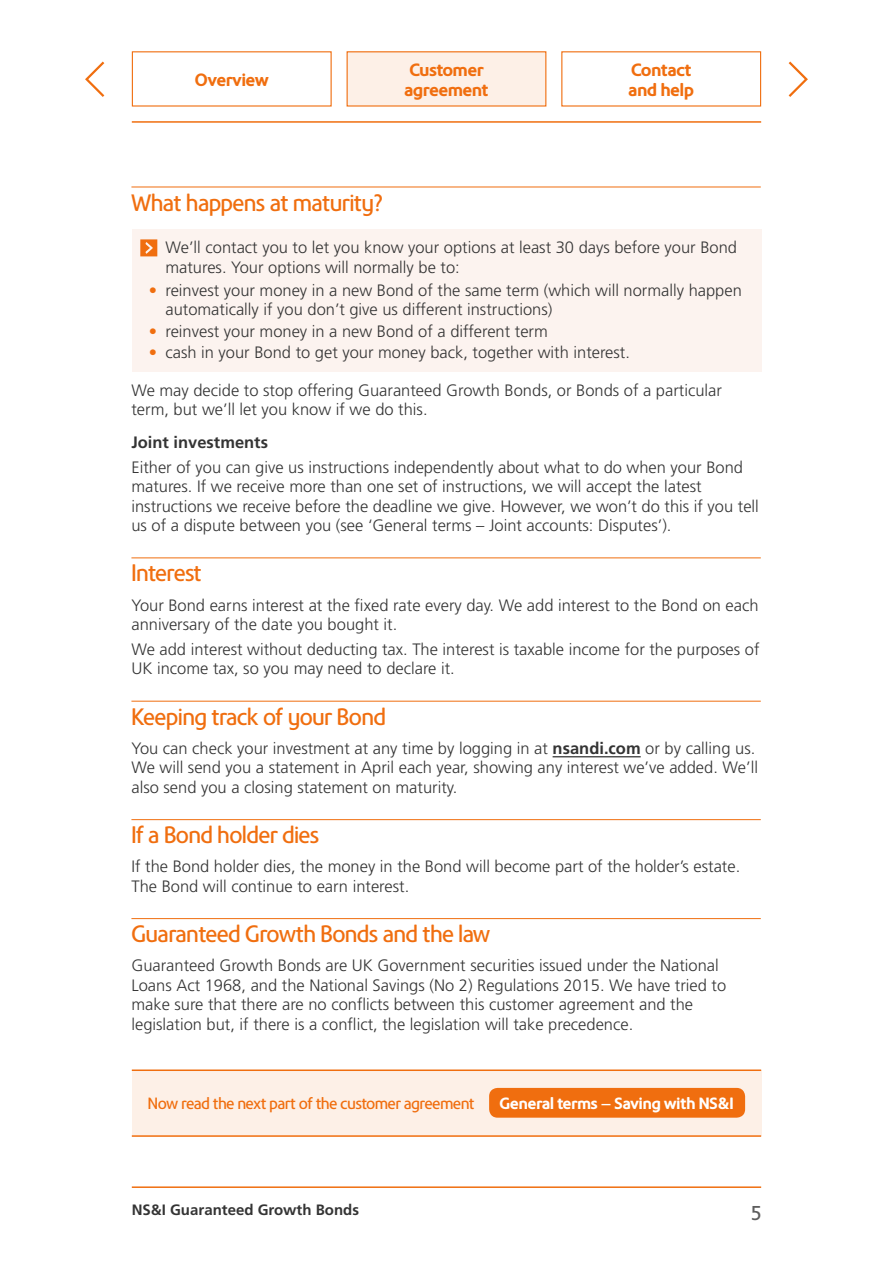
<style>
.page{position:relative;width:893px;height:1263px;background:#fff}
.page>*{position:absolute;margin:0;border:0;box-sizing:border-box;transform-origin:0 0}
.Ts_and_Cs_A_HEADINGS{font:24px "NS&I Face";color:#f06e0f}
.t1{font:21px "NS&I Face";color:#5d5d5d}
.t2{font:700 18px/19.5px "NS&I Face";color:#f06e0f}
.TEXT{font:300 16.5px/19.5px "Frutiger";color:#343434}
.HIGHLIGHT{font:300 16.5px/19.5px "Frutiger";color:#343434}
.t3{font:16.5px "NS&I Face";color:#f06e0f}
.t4{font:700 16.5px "NS&I Face";color:#fff}
.Ts_and_Cs_B_HEADINGS{font:700 16.5px "Frutiger";color:#343434}
.t5{font:700 15px "Frutiger";color:#343434}
.s1{color:#f06e0f}
.s2{color:#fff}
.s3{font-weight:700}
</style>
<div class="page">
<hr style="left:132px;top:121px;width:629px;height:2px;background:#f06e0f">
<svg style="left:85px;top:61px;width:20px;height:36px"></svg>
<svg style="left:788px;top:61px;width:20px;height:36px"></svg>
<div style="left:347px;top:52px;width:199px;height:54px;background:#fdf0e7"></div>
<div style="left:347px;top:51px;width:199px;height:56px;border:1px solid #f06e0f"></div>
<div style="left:132px;top:1070px;width:629px;height:65px;background:#fdf0e7"></div>
<div style="left:489px;top:1088px;width:256px;height:30px;background:#f06e0f;border-radius:9px"></div>
<hr style="left:132px;top:1069px;width:629px;height:2px;background:#f06e0f">
<hr style="left:132px;top:1135px;width:629px;height:2px;background:#f06e0f">
<div style="left:132px;top:230px;width:629px;height:142px;background:#fcf3ef"></div>
<svg style="left:140px;top:239px;width:17px;height:17px"></svg>
<hr style="left:132px;top:1186px;width:629px;height:2px;background:#f06e0f">
<hr style="left:131px;top:187px;width:630px;height:1px;background:#f06e0f">
<hr style="left:131px;top:558px;width:630px;height:1px;background:#f06e0f">
<hr style="left:131px;top:701px;width:630px;height:1px;background:#f06e0f">
<hr style="left:553px;top:756px;width:88px;height:1px;background:#000">
<hr style="left:131px;top:819px;width:630px;height:1px;background:#f06e0f">
<hr style="left:131px;top:918px;width:630px;height:1px;background:#f06e0f">
<p class="t2" style="left:195px;top:71px;width:75px">Overview</p>
<p class="t2" style="left:629px;top:62px;width:67px">Contact and help</p>
<p class="t2" style="left:404px;top:62px;width:85px">Customer agreement</p>
<h2 class="Ts_and_Cs_A_HEADINGS" style="left:131px;top:192px;width:253px">What happens at maturity?</h2>
<p class="HIGHLIGHT" style="left:165px;top:238px;width:573px">We’ll contact you to let you know your options at least 30 days before your Bond matures. Your options will normally be to:</p>
<p class="HIGHLIGHT" style="left:165px;top:280px;width:578px;text-indent:-17px"><span class="s1">•</span> reinvest your money in a new Bond of the same term (which will normally happen automatically if you don’t give us different instructions)</p>
<p class="HIGHLIGHT" style="left:149px;top:322px;width:400px"><span class="s1">•</span> reinvest your money in a new Bond of a different term</p>
<p class="HIGHLIGHT" style="left:149px;top:343px;width:483px"><span class="s1">•</span> cash in your Bond to get your money back, together with interest.</p>
<p class="TEXT" style="left:131px;top:381px;width:592px">We may decide to stop offering Guaranteed Growth Bonds, or Bonds of a particular term, but we’ll let you know if we do this.</p>
<h3 class="Ts_and_Cs_B_HEADINGS" style="left:131px;top:432px;width:143px">Joint investments<span class="s2">.</span></h3>
<p class="TEXT" style="left:131px;top:457px;width:629px">Either of you can give us instructions independently about what to do when your Bond matures. If we receive more than one set of instructions, we will accept the latest instructions we receive before the deadline we give. However, we won’t do this if you tell us of a dispute between you (see ‘General terms – Joint accounts: Disputes’).</p>
<h2 class="Ts_and_Cs_A_HEADINGS" style="left:131px;top:563px;width:78px">Interest<span class="s2">.</span></h2>
<p class="TEXT" style="left:131px;top:595px;width:629px">Your Bond earns interest at the fixed rate every day. We add interest to the Bond on each anniversary of the date you bought it.</p>
<p class="TEXT" style="left:131px;top:640px;width:630px">We add interest without deducting tax. The interest is taxable income for the purposes of<br>UK income tax, so you may need to declare it.</p>
<h2 class="Ts_and_Cs_A_HEADINGS" style="left:131px;top:706px;width:262px">Keeping track of your Bond<span class="s2">.</span></h2>
<p class="TEXT" style="left:131px;top:739px;width:628px">You can check your investment at any time by logging in at <span class="s3">nsandi.com</span> or by calling us.<br>We will send you a statement in April each year, showing any interest we’ve added. We’ll also send you a closing statement on maturity.</p>
<h2 class="Ts_and_Cs_A_HEADINGS" style="left:131px;top:825px;width:195px">If a Bond holder dies<span class="s2">.</span></h2>
<p class="TEXT" style="left:131px;top:857px;width:610px">If the Bond holder dies, the money in the Bond will become part of the holder’s estate.<br>The Bond will continue to earn interest.</p>
<h2 class="Ts_and_Cs_A_HEADINGS" style="left:131px;top:924px;width:366px">Guaranteed Growth Bonds and the law<span class="s2">.</span></h2>
<p class="TEXT" style="left:131px;top:956px;width:596px">Guaranteed Growth Bonds are UK Government securities issued under the National Loans Act 1968, and the National Savings (No 2) Regulations 2015. We have tried to make sure that there are no conflicts between this customer agreement and the legislation but, if there is a conflict, the legislation will take precedence.</p>
<p class="t3" style="left:148px;top:1097px;width:328px">Now read the next part of the customer agreement</p>
<p class="t4" style="left:500px;top:1096px;width:236px">General terms – Saving with NS&amp;I</p>
<p class="t5" style="left:132px;top:1201px;width:229px">NS&amp;I Guaranteed Growth Bonds</p>
<p class="t1" style="left:751px;top:1204px;width:11px">5</p>
</div>
